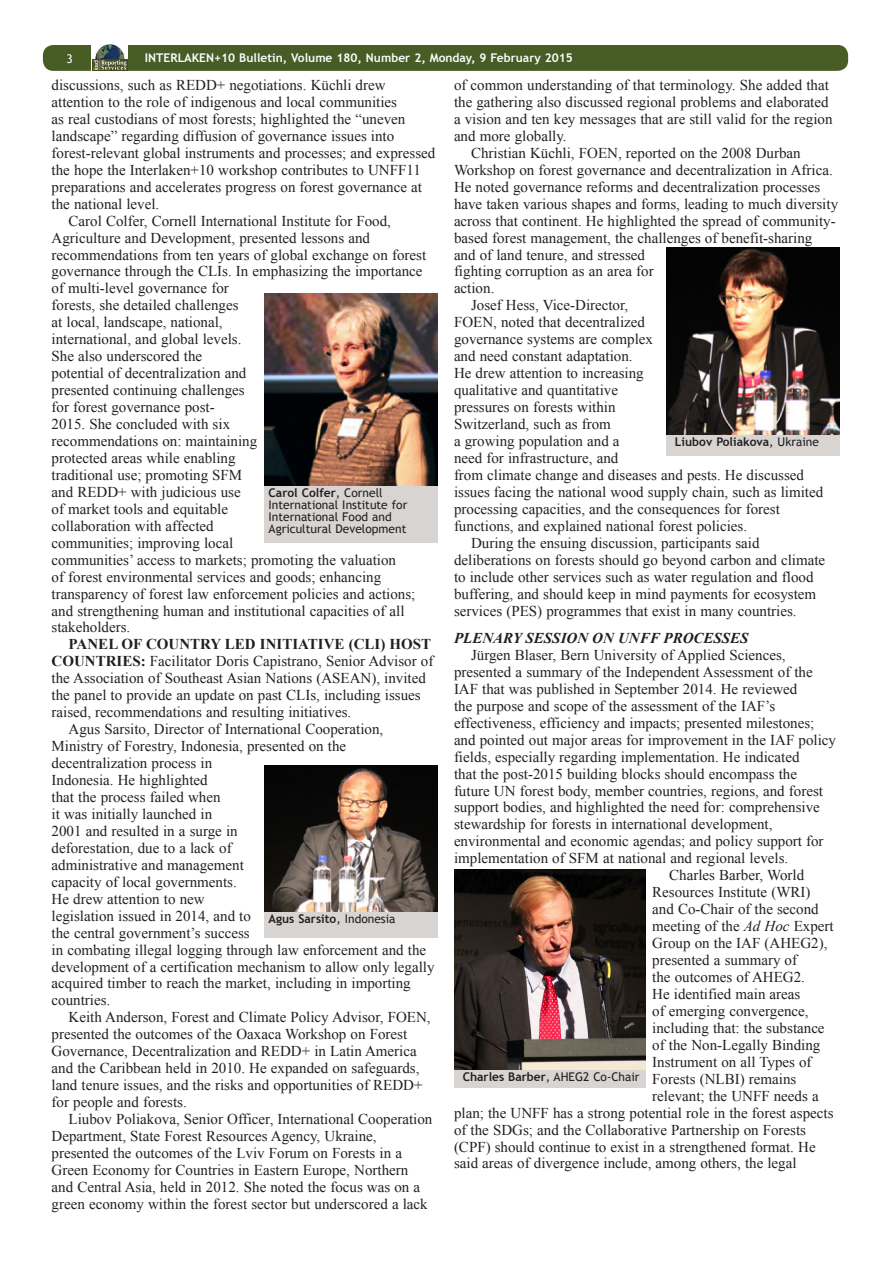
<style>
.page{position:relative;width:893px;height:1263px;background:#fff}
.page>*{position:absolute;margin:0;border:0;box-sizing:border-box;transform-origin:0 0}
.ENB_-_Body{font:15px/17px "Times New Roman";color:#231f20}
.ENB_-_Headline_3{font:italic 700 15px "Times New Roman";color:#231f20}
.Image_caption{font:12px/12px "Trebuchet MS";color:#231f20}
.t1{font:700 12px "Trebuchet MS";color:#fbfdfe}
.Image_caption-2{font:700 12px "Trebuchet MS";color:#231f20}
.t2{font:12px "Trebuchet MS";color:#fff}
.s1{font-weight:700}
.s2{font-style:italic}
.s3{font-weight:400}
</style>
<div class="page">
<div style="left:43px;top:45px;width:805px;height:26px;background:#485c26;border-radius:10px"></div>
<svg style="left:91px;top:45px;width:37px;height:26px"></svg>
<img style="left:92px;top:44px;width:35px;height:27px">
<img style="left:264px;top:293px;width:173px;height:193px">
<img style="left:264px;top:766px;width:173px;height:146px">
<div style="left:264px;top:486px;width:173px;height:57px;background:#d7d4d2"></div>
<div style="left:264px;top:912px;width:173px;height:25px;background:#d7d4d2"></div>
<img style="left:667px;top:247px;width:173px;height:188px">
<div style="left:667px;top:435px;width:173px;height:20px;background:#d7d4d2"></div>
<img style="left:454px;top:870px;width:191px;height:200px">
<div style="left:454px;top:1070px;width:191px;height:17px;background:#d7d4d2"></div>
<p class="t2" style="left:67px;top:51px;width:8px">3</p>
<p class="t1" style="left:145px;top:50px;width:430px">INTERLAKEN+10 Bulletin, Volume 180, Number 2, Monday, 9 February 2015</p>
<p class="ENB_-_Body" style="left:52px;top:76px;width:385px">discussions, such as REDD+ negotiations. Küchli drew attention to the role of indigenous and local communities<br>as real custodians of most forests; highlighted the “uneven landscape” regarding diffusion of governance issues into forest-relevant global instruments and processes; and expressed the hope the Interlaken+10 workshop contributes to UNFF11 preparations and accelerates progress on forest governance at the national level.</p>
<p class="ENB_-_Body" style="left:52px;top:212px;width:376px;text-indent:17px">Carol Colfer, Cornell International Institute for Food, Agriculture and Development, presented lessons and recommendations from ten years of global exchange on forest governance through the CLIs. In emphasizing the importance of multi-level governance for<br>forests, she detailed challenges<br>at local, landscape, national,<br>international, and global levels.<br>She also underscored the<br>potential of decentralization and<br>presented continuing challenges<br>for forest governance post-<br>2015. She concluded with six<br>recommendations on: maintaining<br>protected areas while enabling<br>traditional use; promoting SFM<br>and REDD+ with judicious use<br>of market tools and equitable<br>collaboration with affected<br>communities; improving local<br>communities’ access to markets; promoting the valuation<br>of forest environmental services and goods; enhancing transparency of forest law enforcement policies and actions; and strengthening human and institutional capacities of all stakeholders.</p>
<p class="ENB_-_Body" style="left:52px;top:636px;width:383px;text-indent:17px"><span class="s1">PANEL OF COUNTRY LED INITIATIVE (CLI) HOST COUNTRIES:</span> Facilitator Doris Capistrano, Senior Advisor of the Association of Southeast Asian Nations (ASEAN), invited the panel to provide an update on past CLIs, including issues raised, recommendations and resulting initiatives.</p>
<p class="ENB_-_Body" style="left:52px;top:720px;width:384px;text-indent:17px">Agus Sarsito, Director of International Cooperation, Ministry of Forestry, Indonesia, presented on the decentralization process in<br>Indonesia. He highlighted<br>that the process failed when<br>it was initially launched in<br>2001 and resulted in a surge in<br>deforestation, due to a lack of<br>administrative and management<br>capacity of local governments.<br>He drew attention to new<br>legislation issued in 2014, and to<br>the central government’s success<br>in combating illegal logging through law enforcement and the development of a certification mechanism to allow only legally acquired timber to reach the market, including in importing countries.</p>
<p class="ENB_-_Body" style="left:52px;top:1009px;width:381px;text-indent:17px">Keith Anderson, Forest and Climate Policy Advisor, FOEN, presented the outcomes of the Oaxaca Workshop on Forest Governance, Decentralization and REDD+ in Latin America and the Caribbean held in 2010. He expanded on safeguards, land tenure issues, and the risks and opportunities of REDD+ for people and forests.</p>
<p class="ENB_-_Body" style="left:52px;top:1110px;width:382px;text-indent:17px">Liubov Poliakova, Senior Officer, International Cooperation Department, State Forest Resources Agency, Ukraine, presented the outcomes of the Lviv Forum on Forests in a Green Economy for Countries in Eastern Europe, Northern and Central Asia, held in 2012. She noted the focus was on a green economy within the forest sector but underscored a lack</p>
<p class="ENB_-_Body" style="left:454px;top:76px;width:380px">of common understanding of that terminology. She added that the gathering also discussed regional problems and elaborated a vision and ten key messages that are still valid for the region and more globally.</p>
<p class="ENB_-_Body" style="left:454px;top:144px;width:386px;text-indent:17px">Christian Küchli, FOEN, reported on the 2008 Durban Workshop on forest governance and decentralization in Africa.<br>He noted governance reforms and decentralization processes have taken various shapes and forms, leading to much diversity across that continent. He highlighted the spread of community&shy;based forest management, the challenges of benefit-sharing<br>and of land tenure, and stressed<br>fighting corruption as an area for<br>action.</p>
<p class="ENB_-_Body" style="left:454px;top:297px;width:371px;text-indent:17px">Josef Hess, Vice-Director,<br>FOEN, noted that decentralized<br>governance systems are complex<br>and need constant adaptation.<br>He drew attention to increasing<br>qualitative and quantitative<br>pressures on forests within<br>Switzerland, such as from<br>a growing population and a<br>need for infrastructure, and<br>from climate change and diseases and pests. He discussed issues facing the national wood supply chain, such as limited processing capacities, and the consequences for forest functions, and explained national forest policies.</p>
<p class="ENB_-_Body" style="left:454px;top:534px;width:373px;text-indent:17px">During the ensuing discussion, participants said deliberations on forests should go beyond carbon and climate to include other services such as water regulation and flood buffering, and should keep in mind payments for ecosystem services (PES) programmes that exist in many countries.</p>
<p class="ENB_-_Headline_3" style="left:454px;top:627px;width:296px">PLENARY SESSION ON UNFF PROCESSES</p>
<p class="ENB_-_Body" style="left:454px;top:646px;width:384px;text-indent:17px">Jürgen Blaser, Bern University of Applied Sciences, presented a summary of the Independent Assessment of the IAF that was published in September 2014. He reviewed<br>the purpose and scope of the assessment of the IAF’s effectiveness, efficiency and impacts; presented milestones; and pointed out major areas for improvement in the IAF policy fields, especially regarding implementation. He indicated<br>that the post-2015 building blocks should encompass the future UN forest body, member countries, regions, and forest support bodies, and highlighted the need for: comprehensive stewardship for forests in international development, environmental and economic agendas; and policy support for implementation of SFM at national and regional levels.</p>
<p class="ENB_-_Body" style="left:669px;top:866px;width:136px">Charles Barber, World</p>
<p class="ENB_-_Body" style="left:652px;top:883px;width:160px">Resources Institute (WRI)</p>
<p class="ENB_-_Body" style="left:652px;top:900px;width:168px">and Co-Chair of the second</p>
<p class="ENB_-_Body" style="left:652px;top:917px;width:183px">meeting of the <span class="s2">Ad Hoc</span> Expert</p>
<p class="ENB_-_Body" style="left:652px;top:934px;width:177px">Group on the IAF (AHEG2),</p>
<p class="ENB_-_Body" style="left:652px;top:951px;width:146px">presented a summary of</p>
<p class="ENB_-_Body" style="left:652px;top:968px;width:154px">the outcomes of AHEG2.</p>
<p class="ENB_-_Body" style="left:652px;top:985px;width:150px">He identified main areas</p>
<p class="ENB_-_Body" style="left:652px;top:1002px;width:158px">of emerging convergence,</p>
<p class="ENB_-_Body" style="left:652px;top:1019px;width:174px">including that: the substance</p>
<p class="ENB_-_Body" style="left:652px;top:1036px;width:170px">of the Non-Legally Binding</p>
<p class="ENB_-_Body" style="left:652px;top:1053px;width:161px">Instrument on all Types of</p>
<p class="ENB_-_Body" style="left:652px;top:1070px;width:146px">Forests (NLBI) remains</p>
<p class="ENB_-_Body" style="left:652px;top:1087px;width:168px">relevant; the UNFF needs a</p>
<p class="ENB_-_Body" style="left:454px;top:1104px;width:381px">plan; the UNFF has a strong potential role in the forest aspects</p>
<p class="ENB_-_Body" style="left:454px;top:1121px;width:354px">of the SDGs; and the Collaborative Partnership on Forests</p>
<p class="ENB_-_Body" style="left:454px;top:1138px;width:363px">(CPF) should continue to exist in a strengthened format. He</p>
<p class="ENB_-_Body" style="left:454px;top:1155px;width:344px">said areas of divergence include, among others, the legal</p>
<p class="Image_caption-2" style="left:675px;top:434px;width:145px">Liubov Poliakova<span class="s3">, Ukraine</span></p>
<p class="Image_caption" style="left:269px;top:487px;width:140px"><span class="s1">Carol Colfer</span>, Cornell<br>International Institute for<br>International Food and<br>Agricultural Development</p>
<p class="Image_caption-2" style="left:269px;top:911px;width:128px">Agus Sarsito<span class="s3">, Indonesia</span></p>
<p class="Image_caption" style="left:463px;top:1071px;width:178px"><span class="s1">Charles Barber</span>, AHEG2 Co-Chair</p>
</div>
